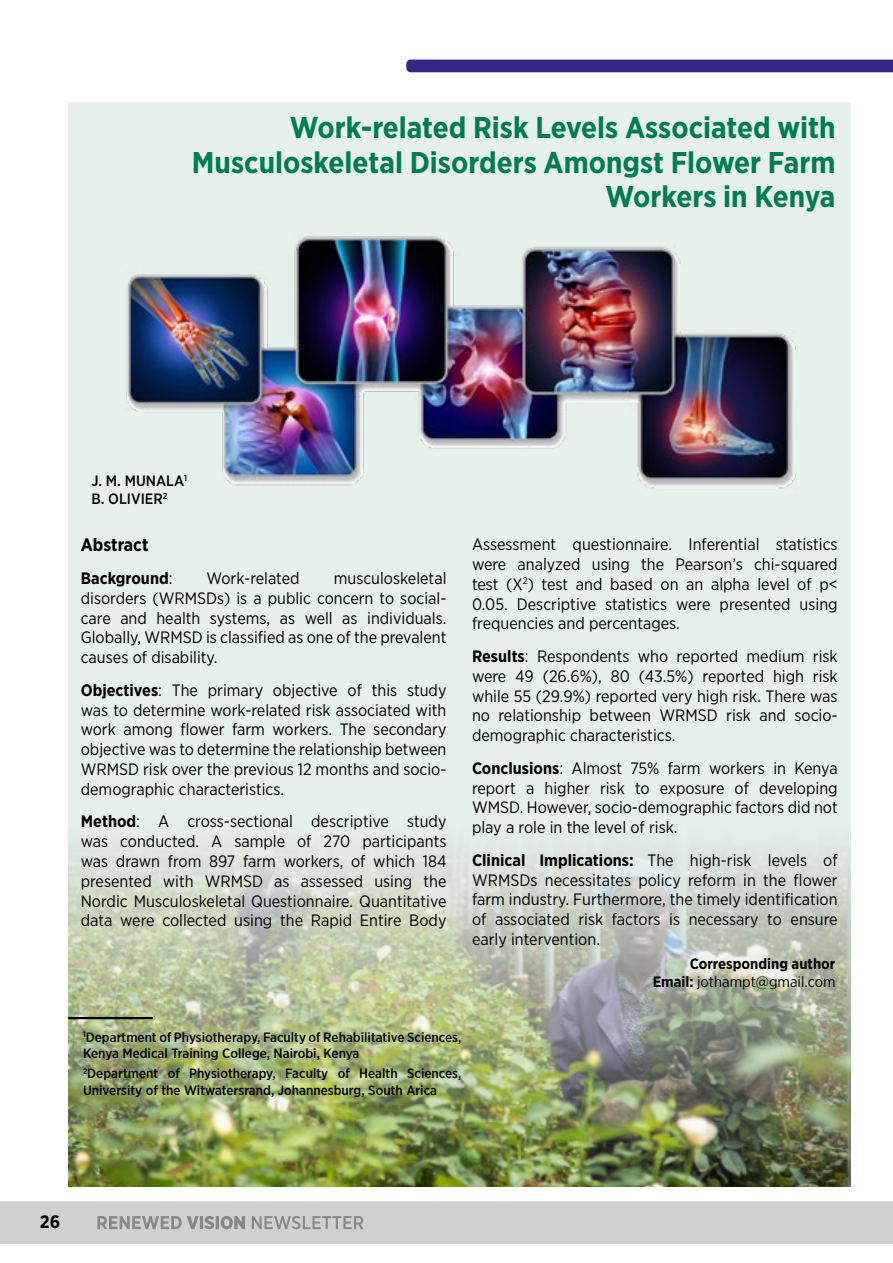
<style>
.page{position:relative;width:893px;height:1263px;background:#fff}
.page>*{position:absolute;margin:0;border:0;box-sizing:border-box;transform-origin:0 0}
.t1{font:700 30px/34.5px "Gotham Narrow";color:#007d4c;text-align:right}
.t2{font:700 18px "Gotham Narrow";color:#000}
.t3{font:16.5px/19.8px "Gotham Narrow";color:#000;text-align:justify}
.t4{font:700 16.5px "Gotham Narrow";color:#000}
.t5{font:700 15px/18px "Gotham Narrow";color:#000;text-align:right}
.t6{font:500 15px/18px "Gotham Narrow";color:#000}
.t7{font:500 13.5px/16.2px "Gotham Narrow";color:#000}
.s1{font-weight:400}
.s2{font-weight:700}
</style>
<div class="page">
<div style="left:406px;top:60px;width:487px;height:12px;background:#332884"></div>
<svg style="left:0;top:1201px;width:893px;height:43px;background:#cdcdcd"></svg>
<div style="left:68px;top:102px;width:782px;height:1084px;background:#e7f1ec"></div>
<img style="left:68px;top:845px;width:782px;height:341px">
<img style="left:126px;top:236px;width:670px;height:253px">
<hr style="left:68px;top:1017px;width:85px;height:2px;background:#000">
<h1 class="t1" style="left:192px;top:110px;width:645px">Work-related Risk Levels Associated with<br>Musculoskeletal Disorders Amongst Flower Farm<br>Workers in Kenya</h1>
<p class="t6" style="left:91px;top:472px;width:97px">J. M. MUNALA<sup>1<br></sup>B. OLIVIER<sup>2</sup></p>
<p class="t2" style="left:81px;top:534px;width:69px">Abstract</p>
<p class="t4" style="left:81px;top:568px;width:93px">Background<span class="s1">:</span></p>
<p class="t3" style="left:207px;top:568px;width:95px">Work-related</p>
<p class="t3" style="left:81px;top:568px;width:367px;text-indent:253px">musculoskeletal disorders (WRMSDs) is a public concern to social&shy;care and health systems, as well as individuals.<br>Globally, WRMSD is classified as one of the prevalent causes of disability.</p>
<p class="t3" style="left:81px;top:680px;width:367px"><span class="s2">Objectives</span>: The primary objective of this study was to determine work-related risk associated with work among flower farm workers. The secondary objective was to determine the relationship between WRMSD risk over the previous 12 months and socio&shy;demographic characteristics.</p>
<p class="t3" style="left:81px;top:811px;width:367px"><span class="s2">Method</span>: A cross-sectional descriptive study was conducted. A sample of 270 participants was drawn from 897 farm workers, of which 184 presented with WRMSD as assessed using the Nordic Musculoskeletal Questionnaire. Quantitative data were collected using the Rapid Entire Body</p>
<p class="t3" style="left:472px;top:534px;width:367px">Assessment questionnaire. Inferential statistics were analyzed using the Pearson’s chi-squared test (X<sup>2</sup>) test and based on an alpha level of p&lt; 0.05. Descriptive statistics were presented using frequencies and percentages.</p>
<p class="t3" style="left:472px;top:646px;width:367px"><span class="s2">Results</span>: Respondents who reported medium risk were 49 (26.6%), 80 (43.5%) reported high risk while 55 (29.9%) reported very high risk. There was no relationship between WRMSD risk and socio&shy;demographic characteristics.</p>
<p class="t3" style="left:472px;top:758px;width:367px"><span class="s2">Conclusions</span>: Almost 75% farm workers in Kenya report a higher risk to exposure of developing WMSD. However, socio-demographic factors did not play a role in the level of risk.</p>
<p class="t3" style="left:472px;top:850px;width:367px"><span class="s2">Clinical Implications:</span> The high-risk levels of WRMSDs necessitates policy reform in the flower farm industry. Furthermore, the timely identification of associated risk factors is necessary to ensure early intervention.</p>
<p class="t5" style="left:653px;top:955px;width:184px">Corresponding author<br>Email: <span class="s1">jothampt@gmail.com</span></p>
<p class="t7" style="left:83px;top:1028px;width:380px"><sup>1</sup>Department of Physiotherapy, Faculty of Rehabilitative Sciences,<br>Kenya Medical Training College, Nairobi, Kenya</p>
<p class="t7" style="left:83px;top:1065px;width:380px"><sup>2</sup>Department of Physiotherapy, Faculty of Health Sciences,<br>University of the Witwatersrand, Johannesburg, South Arica</p>
<p class="t2" style="left:40px;top:1210px;width:22px">26</p>
</div>
